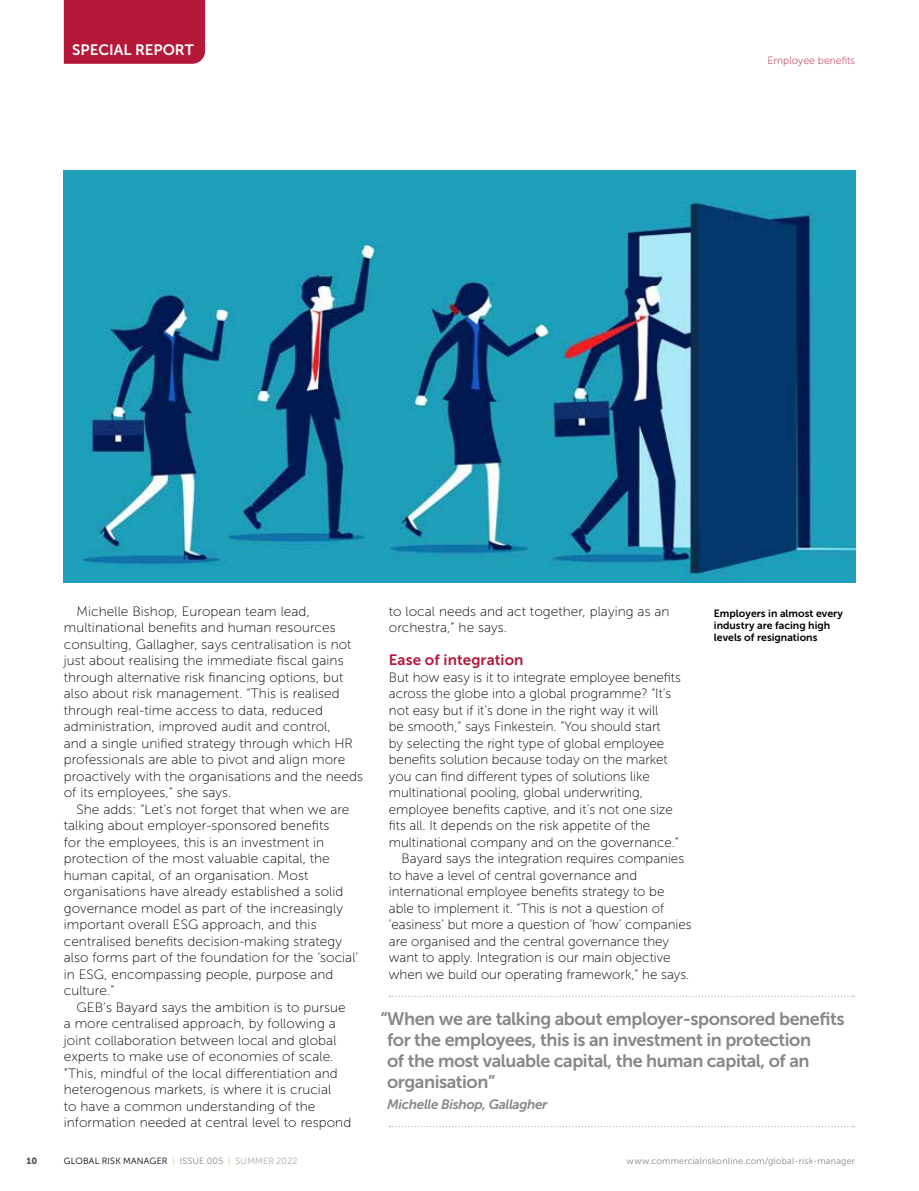
<style>
.page{position:relative;width:919px;height:1191px;background:#fff}
.page>*{position:absolute;margin:0;border:0;box-sizing:border-box;transform-origin:0 0}
.t1{font:18px/21px "Museo Sans 700";letter-spacing:-.025em;color:#878787}
.t2{font:15px "Museo Sans 700";letter-spacing:.005em;color:#b51839}
.t3{font:15px "Museo Sans 700";color:#fff}
.t4{font:13.5px/16.5px "Museo Sans 100";letter-spacing:.005em;color:#000}
.t5{font:italic 13.5px "Museo Sans 700";letter-spacing:-.025em;color:#878787}
.t6{font:10.5px/12px "Museo Sans 700";color:#000}
.t7{font:10.5px "Museo Sans 100";color:#b51839}
.t8{font:9px "Museo Sans 300";letter-spacing:.025em;color:#878787}
.t9{font:9px "Museo Sans 300";letter-spacing:.02em;color:#000}
.t10{font:9px "Museo Sans 900";color:#575756}
.s1{color:#dedc00}
.s2{color:#878787}
.s3{color:#a8a8a7}
</style>
<div class="page">
<div style="left:64px;top:0;width:141px;height:64px;background:#b51839"></div>
<img style="left:64px;top:170px;width:791px;height:413px">
<svg style="left:389px;top:995px;width:465px;height:2px"></svg>
<svg style="left:389px;top:1126px;width:465px;height:1px"></svg>
<p class="t3" style="left:72px;top:42px;width:123px">SPECIAL REPORT</p>
<p class="t7" style="left:767px;top:55px;width:89px">Employee benefits</p>
<p class="t4" style="left:64px;top:603px;width:301px;text-indent:13px">Michelle Bishop, European team lead, multinational benefits and human resources consulting, Gallagher, says centralisation is not just about realising the immediate fiscal gains through alternative risk financing options, but also about risk management. “This is realised through real-time access to data, reduced administration, improved audit and control,<br>and a single unified strategy through which HR professionals are able to pivot and align more proactively with the organisations and the needs of its employees,” she says.</p>
<p class="t4" style="left:64px;top:801px;width:296px;text-indent:13px">She adds: “Let’s not forget that when we are talking about employer-sponsored benefits<br>for the employees, this is an investment in protection of the most valuable capital, the human capital, of an organisation. Most organisations have already established a solid governance model as part of the increasingly important overall ESG approach, and this centralised benefits decision-making strategy also forms part of the foundation for the ‘social’ in ESG, encompassing people, purpose and culture.”</p>
<p class="t4" style="left:64px;top:999px;width:289px;text-indent:13px">GEB’s Bayard says the ambition is to pursue a more centralised approach, by following a joint collaboration between local and global experts to make use of economies of scale. “This, mindful of the local differentiation and heterogenous markets, is where it is crucial<br>to have a common understanding of the information needed at central level to respond</p>
<p class="t4" style="left:389px;top:603px;width:282px">to local needs and act together, playing as an orchestra,” he says.</p>
<p class="t2" style="left:389px;top:652px;width:136px">Ease of integration</p>
<p class="t4" style="left:389px;top:669px;width:293px">But how easy is it to integrate employee benefits</p>
<p class="t4" style="left:389px;top:685px;width:284px">across the globe into a global programme? “It’s</p>
<p class="t4" style="left:389px;top:702px;width:271px">not easy but if it’s done in the right way it will</p>
<p class="t4" style="left:389px;top:718px;width:273px">be smooth,” says Finkestein. “You should start</p>
<p class="t4" style="left:389px;top:735px;width:277px">by selecting the right type of global employee</p>
<p class="t4" style="left:389px;top:751px;width:280px">benefits solution because today on the market</p>
<p class="t4" style="left:389px;top:768px;width:262px">you can find different types of solutions like</p>
<p class="t4" style="left:389px;top:784px;width:255px">multinational pooling, global underwriting,</p>
<p class="t4" style="left:389px;top:801px;width:285px">employee benefits captive, and it’s not one size</p>
<p class="t4" style="left:389px;top:817px;width:263px">fits all. It depends on the risk appetite of the</p>
<p class="t4" style="left:389px;top:834px;width:291px">multinational company and on the governance.”</p>
<p class="t4" style="left:401px;top:850px;width:284px">Bayard says the integration requires companies</p>
<p class="t4" style="left:389px;top:867px;width:250px">to have a level of central governance and</p>
<p class="t4" style="left:389px;top:883px;width:277px">international employee benefits strategy to be</p>
<p class="t4" style="left:389px;top:900px;width:277px">able to implement it. “This is not a question of</p>
<p class="t4" style="left:389px;top:916px;width:304px">‘easiness’ but more a question of ‘how’ companies</p>
<p class="t4" style="left:389px;top:933px;width:282px">are organised and the central governance they</p>
<p class="t4" style="left:389px;top:949px;width:283px">want to apply. Integration is our main objective</p>
<p class="t4" style="left:389px;top:966px;width:302px">when we build our operating framework,” he says.</p>
<p class="t6" style="left:713px;top:607px;width:130px">Employers in almost every industry are facing high levels of resignations</p>
<h1 class="t1" style="left:387px;top:1008px;width:459px;text-indent:-7px">“When we are talking about employer-sponsored benefits for the employees, this is an investment in protection<br>of the most valuable capital, the human capital, of an organisation”</h1>
<p class="t5" style="left:387px;top:1096px;width:162px">Michelle Bishop, Gallagher</p>
<p class="t10" style="left:26px;top:1155px;width:12px">10</p>
<p class="t9" style="left:64px;top:1156px;width:235px">GLOBAL RISK MANAGER <span class="s1">|</span> <span class="s2">ISSUE 005</span> <span class="s1">|</span> <span class="s3">SUMMER 2022</span></p>
<p class="t8" style="left:626px;top:1156px;width:230px">www.commercialriskonline.com/global-risk-manager</p>
</div>
